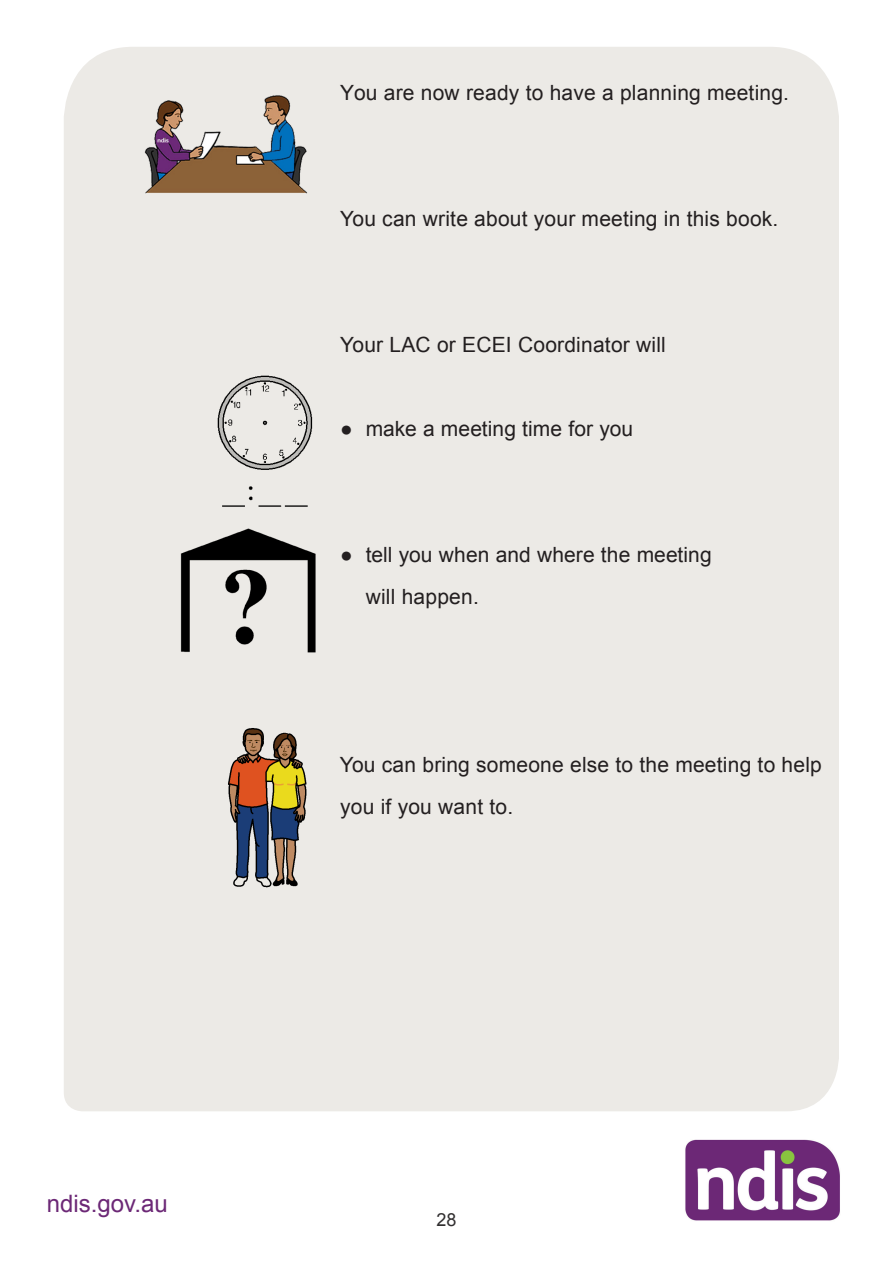
<style>
.page{position:relative;width:893px;height:1263px;background:#fff}
.page>*{position:absolute;margin:0;border:0;box-sizing:border-box;transform-origin:0 0}
.t1{font:24px "Arial";color:#6c2876}
.t2{font:21px/42px "Arial";letter-spacing:.01em;color:#231f20}
.t3{font:18px "Arial";color:#312f30}
</style>
<div class="page">
<img style="left:685px;top:1139px;width:155px;height:82px">
<div style="left:64px;top:47px;width:775px;height:1064px;background:#eceae6"></div>
<img style="left:128px;top:68px;width:191px;height:139px">
<img style="left:205px;top:370px;width:114px;height:141px">
<img style="left:170px;top:523px;width:149px;height:136px">
<img style="left:220px;top:724px;width:99px;height:167px">
<p class="t1" style="left:47px;top:1188px;width:122px">ndis.gov.au</p>
<p class="t2" style="left:340px;top:72px;width:450px">You are now ready to have a planning meeting.</p>
<p class="t2" style="left:340px;top:198px;width:440px">You can write about your meeting in this book.</p>
<p class="t2" style="left:340px;top:324px;width:327px">Your LAC or ECEI Coordinator will</p>
<p class="t2" style="left:340px;top:408px;width:295px">● make a meeting time for you</p>
<p class="t2" style="left:366px;top:534px;width:348px;text-indent:-26px">● tell you when and where the meeting will happen.</p>
<p class="t2" style="left:340px;top:744px;width:484px">You can bring someone else to the meeting to help you if you want to.</p>
<p class="t3" style="left:436px;top:1208px;width:22px">28</p>
</div>
